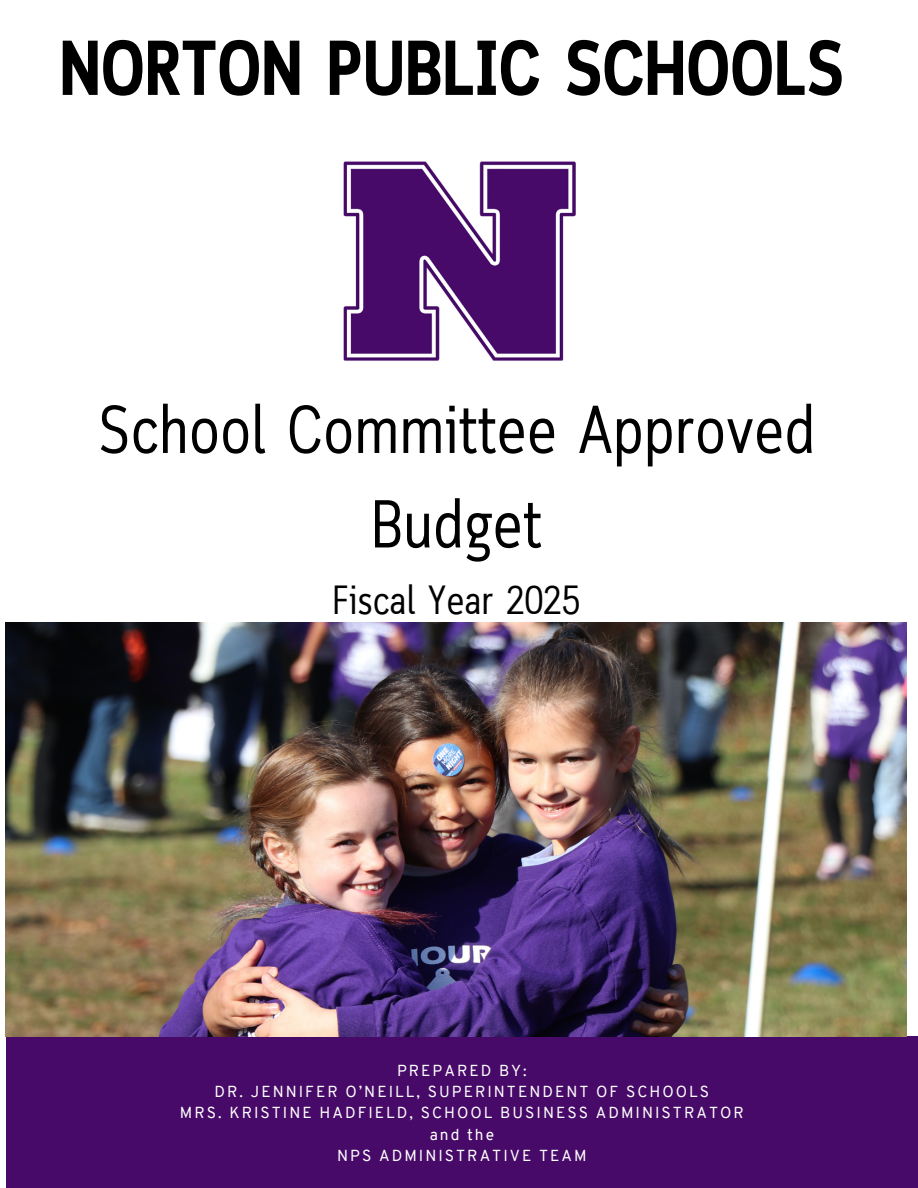
<style>
.page{position:relative;width:918px;height:1188px;background:#fff}
.page>*{position:absolute;margin:0;border:0;box-sizing:border-box;transform-origin:0 0}
.t1{font:700 77.55px "Cloud Cond";color:#000001}
.t2{font:67.5px/94.5px "Cloud Cond";color:#000001;text-align:center}
.t3{font:40.5px "Cloud Cond";color:#000001}
.t4{font:15.6px/21.3px "Overpass";letter-spacing:.13em;color:#fff;text-align:center}
</style>
<div class="page">
<div style="left:6px;top:1036px;width:912px;height:152px;background:#470a68"></div>
<img style="left:6px;top:623px;width:901px;height:414px">
<img style="left:343px;top:161px;width:233px;height:200px">
<p class="t1" style="left:59px;top:38px;width:786px">NORTON PUBLIC SCHOOLS</p>
<h2 class="t2" style="left:98px;top:388px;width:719px">School Committee Approved<br>Budget</h2>
<h2 class="t3" style="left:333px;top:584px;width:249px">Fiscal Year 2025</h2>
<p class="t4" style="left:180px;top:1061px;width:565px">PREPARED BY:<br>DR. JENNIFER O’NEILL, SUPERINTENDENT OF SCHOOLS<br>MRS. KRISTINE HADFIELD, SCHOOL BUSINESS ADMINISTRATOR and the<br>NPS ADMINISTRATIVE TEAM</p>
</div>
